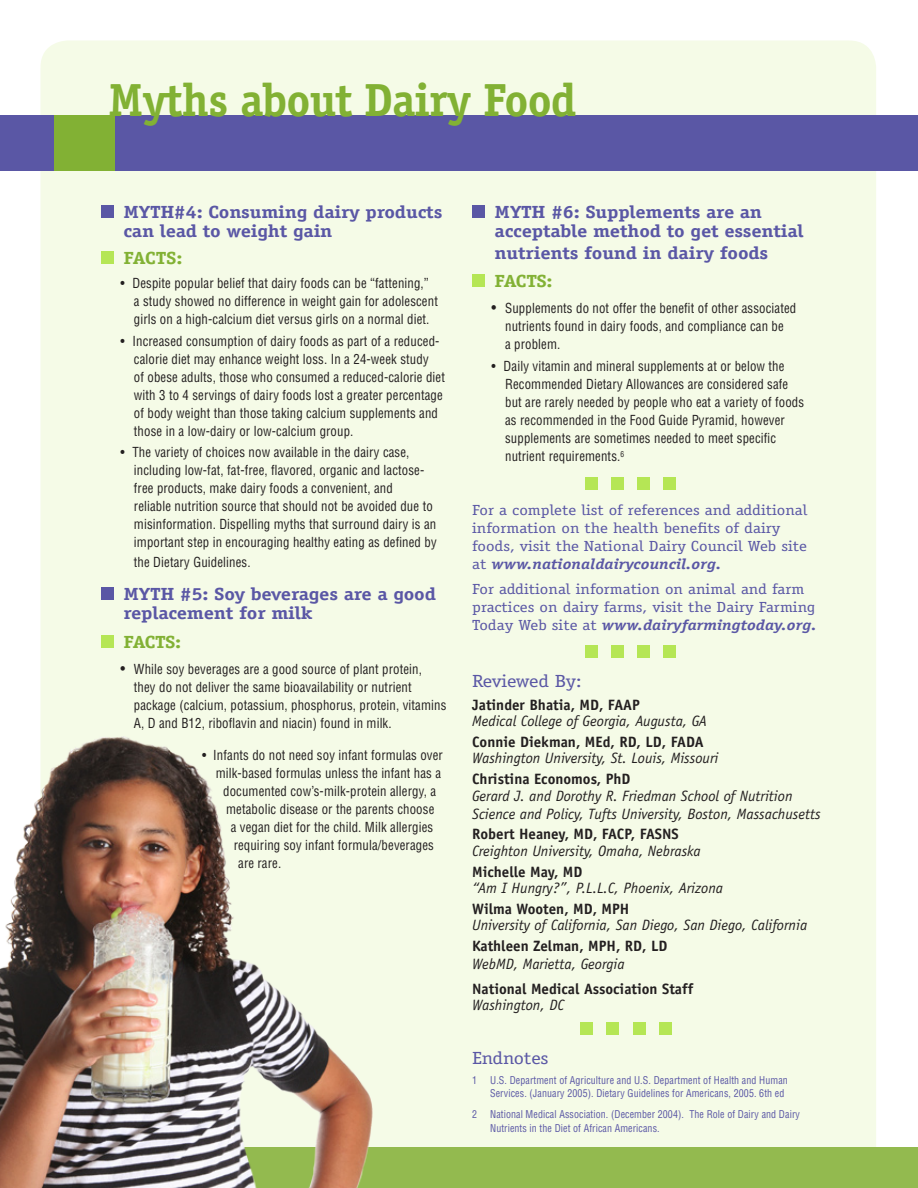
<style>
.page{position:relative;width:918px;height:1188px;background:#fff}
.page>*{position:absolute;margin:0;border:0;box-sizing:border-box;transform-origin:0 0}
.t1{font:700 46.5px "Officina Serif";letter-spacing:-.02em;color:#82b134}
.t2{font:700 17.7px/19.5px "Officina Serif";letter-spacing:-.01em;color:#5a57a5;scale:1.16 1}
.t3{font:17.7px "Officina Serif";letter-spacing:-.01em;color:#5a57a5;scale:1.16 1}
.t4{font:700 17.7px "Officina Serif";letter-spacing:-.03em;color:#82b134;scale:1.16 1}
.t5{font:italic 15px/18px "Officina Sans";color:#231f20}
.t6{font:700 15px "Officina Sans";color:#231f20}
.t7{font:14.7px/18px "Officina Serif";color:#5a57a5;scale:1.16 1}
.t8{font:condensed 13.5px/18px "Helvetica";letter-spacing:.01em;color:#231f20;scale:.95 1}
.t9{font:condensed 10.5px/13.5px "Helvetica";letter-spacing:.01em;color:#5a57a5;scale:.95 1}
.s1{font-size:15px}
.s2{font-weight:700;font-style:italic}
</style>
<div class="page">
<div style="left:40px;top:40px;width:836px;height:1108px;background:#f5fbe7"></div>
<div style="left:0;top:115px;width:918px;height:56px;background:#5a57a5"></div>
<div style="left:54px;top:115px;width:61px;height:56px;background:#82b134"></div>
<div style="left:101px;top:205px;width:13px;height:13px;background:#5a57a5"></div>
<div style="left:101px;top:251px;width:13px;height:13px;background:#b5e655"></div>
<div style="left:101px;top:587px;width:13px;height:13px;background:#5a57a5"></div>
<div style="left:101px;top:635px;width:13px;height:13px;background:#b5e655"></div>
<div style="left:472px;top:205px;width:13px;height:13px;background:#5a57a5"></div>
<div style="left:472px;top:274px;width:13px;height:13px;background:#b5e655"></div>
<div style="left:585px;top:478px;width:12px;height:12px;background:#b5e655"></div>
<div style="left:611px;top:478px;width:13px;height:12px;background:#b5e655"></div>
<div style="left:637px;top:478px;width:13px;height:12px;background:#b5e655"></div>
<div style="left:663px;top:478px;width:13px;height:12px;background:#b5e655"></div>
<div style="left:585px;top:645px;width:12px;height:13px;background:#b5e655"></div>
<div style="left:611px;top:645px;width:13px;height:13px;background:#b5e655"></div>
<div style="left:637px;top:645px;width:13px;height:13px;background:#b5e655"></div>
<div style="left:663px;top:645px;width:13px;height:13px;background:#b5e655"></div>
<div style="left:580px;top:1022px;width:13px;height:12px;background:#b5e655"></div>
<div style="left:606px;top:1022px;width:13px;height:12px;background:#b5e655"></div>
<div style="left:633px;top:1022px;width:12px;height:12px;background:#b5e655"></div>
<div style="left:659px;top:1022px;width:13px;height:12px;background:#b5e655"></div>
<div style="left:0;top:1148px;width:918px;height:40px;background:#93ba4f"></div>
<img style="left:0;top:736px;width:373px;height:452px">
<p class="t1" style="left:108px;top:71px;width:470px">Myths about Dairy Food</p>
<p class="t2" style="left:123px;top:202px;width:276px">MYTH#4: Consuming dairy products can lead to weight gain</p>
<p class="t4" style="left:123px;top:246px;width:52px">FACTS:</p>
<p class="t8" style="left:134px;top:274px;width:321px;text-indent:-14px">• Despite popular belief that dairy foods can be “fattening,” a study showed no difference in weight gain for adolescent girls on a high-calcium diet versus girls on a normal diet.</p>
<p class="t8" style="left:134px;top:332px;width:329px;text-indent:-14px">• Increased consumption of dairy foods as part of a reduced&shy;calorie diet may enhance weight loss. In a 24-week study<br>of obese adults, those who consumed a reduced-calorie diet with 3 to 4 servings of dairy foods lost a greater percentage of body weight than those taking calcium supplements and those in a low-dairy or low-calcium group.</p>
<p class="t8" style="left:134px;top:443px;width:320px;text-indent:-14px">• The variety of choices now available in the dairy case, including low-fat, fat-free, flavored, organic and lactose&shy;free products, make dairy foods a convenient, and<br>reliable nutrition source that should not be avoided due to misinformation. Dispelling myths that surround dairy is an important step in encouraging healthy eating as defined by</p>
<p class="t8" style="left:134px;top:553px;width:124px">the Dietary Guidelines.</p>
<p class="t2" style="left:123px;top:584px;width:271px">MYTH #5: Soy beverages are a good replacement for milk</p>
<p class="t4" style="left:123px;top:631px;width:51px">FACTS:</p>
<p class="t8" style="left:134px;top:660px;width:330px;text-indent:-14px"><span class="s1">•</span> While soy beverages are a good source of plant protein, they do not deliver the same bioavailability or nutrient package (calcium, potassium, phosphorus, protein, vitamins A, D and B12, riboflavin and niacin) found in milk.</p>
<p class="t8" style="left:202px;top:746px;width:255px">• Infants do not need soy infant formulas over</p>
<p class="t8" style="left:216px;top:764px;width:239px">milk-based formulas unless the infant has a</p>
<p class="t8" style="left:223px;top:782px;width:226px">documented cow’s-milk-protein allergy, a</p>
<p class="t8" style="left:226px;top:800px;width:221px">metabolic disease or the parents choose</p>
<p class="t8" style="left:231px;top:818px;width:215px">a vegan diet for the child. Milk allergies</p>
<p class="t8" style="left:234px;top:836px;width:212px">requiring soy infant formula/beverages</p>
<p class="t8" style="left:238px;top:854px;width:47px">are rare.</p>
<p class="t2" style="left:495px;top:202px;width:268px">MYTH #6: Supplements are an acceptable method to get essential</p>
<p class="t2" style="left:495px;top:243px;width:237px">nutrients found in dairy foods</p>
<p class="t4" style="left:495px;top:270px;width:51px">FACTS:</p>
<p class="t8" style="left:505px;top:299px;width:308px;text-indent:-14px"><span class="s1">•</span> Supplements do not offer the benefit of other associated nutrients found in dairy foods, and compliance can be<br>a problem.</p>
<p class="t8" style="left:505px;top:357px;width:316px;text-indent:-14px">• Daily vitamin and mineral supplements at or below the Recommended Dietary Allowances are considered safe but are rarely needed by people who eat a variety of foods as recommended in the Food Guide Pyramid, however supplements are sometimes needed to meet specific nutrient requirements.<sup>6</sup></p>
<p class="t7" style="left:472px;top:501px;width:291px">For a complete list of references and additional information on the health benefits of dairy foods, visit the National Dairy Council Web site at <span class="s2">www.nationaldairycouncil.org.</span></p>
<p class="t7" style="left:472px;top:580px;width:299px">For additional information on animal and farm practices on dairy farms, visit the Dairy Farming<br>Today Web site at <span class="s2">www.dairyfarmingtoday.org.</span></p>
<p class="t3" style="left:472px;top:671px;width:96px">Reviewed By:</p>
<p class="t6" style="left:472px;top:695px;width:169px">Jatinder Bhatia, MD, FAAP</p>
<p class="t5" style="left:472px;top:712px;width:236px">Medical College of Georgia, Augusta, GA</p>
<p class="t6" style="left:472px;top:732px;width:233px">Connie Diekman, MEd, RD, LD, FADA</p>
<p class="t5" style="left:472px;top:749px;width:248px">Washington University, St. Louis, Missouri</p>
<p class="t6" style="left:472px;top:770px;width:160px">Christina Economos, PhD</p>
<p class="t5" style="left:472px;top:787px;width:350px">Gerard J. and Dorothy R. Friedman School of Nutrition<br>Science and Policy, Tufts University, Boston, Massachusetts</p>
<p class="t6" style="left:472px;top:825px;width:208px">Robert Heaney, MD, FACP, FASNS</p>
<p class="t5" style="left:472px;top:842px;width:230px">Creighton University, Omaha, Nebraska</p>
<p class="t6" style="left:472px;top:862px;width:112px">Michelle May, MD</p>
<p class="t5" style="left:472px;top:879px;width:253px">“Am I Hungry?”, P.L.L.C, Phoenix, Arizona</p>
<p class="t6" style="left:472px;top:899px;width:159px">Wilma Wooten, MD, MPH</p>
<p class="t5" style="left:472px;top:916px;width:337px">University of California, San Diego, San Diego, California</p>
<p class="t6" style="left:472px;top:936px;width:197px">Kathleen Zelman, MPH, RD, LD</p>
<p class="t5" style="left:472px;top:955px;width:154px">WebMD, Marietta, Georgia</p>
<p class="t6" style="left:472px;top:979px;width:223px">National Medical Association Staff</p>
<p class="t5" style="left:472px;top:996px;width:93px">Washington, DC</p>
<p class="t3" style="left:472px;top:1047px;width:67px">Endnotes</p>
<p class="t9" style="left:490px;top:1073px;width:315px;text-indent:-18px">1 U.S. Department of Agriculture and U.S. Department of Health and Human<br>Services. (January 2005). Dietary Guidelines for Americans, 2005. 6th ed</p>
<p class="t9" style="left:490px;top:1108px;width:328px;text-indent:-18px">2 National Medical Association. (December 2004). The Role of Dairy and Dairy<br>Nutrients in the Diet of African Americans.</p>
</div>
